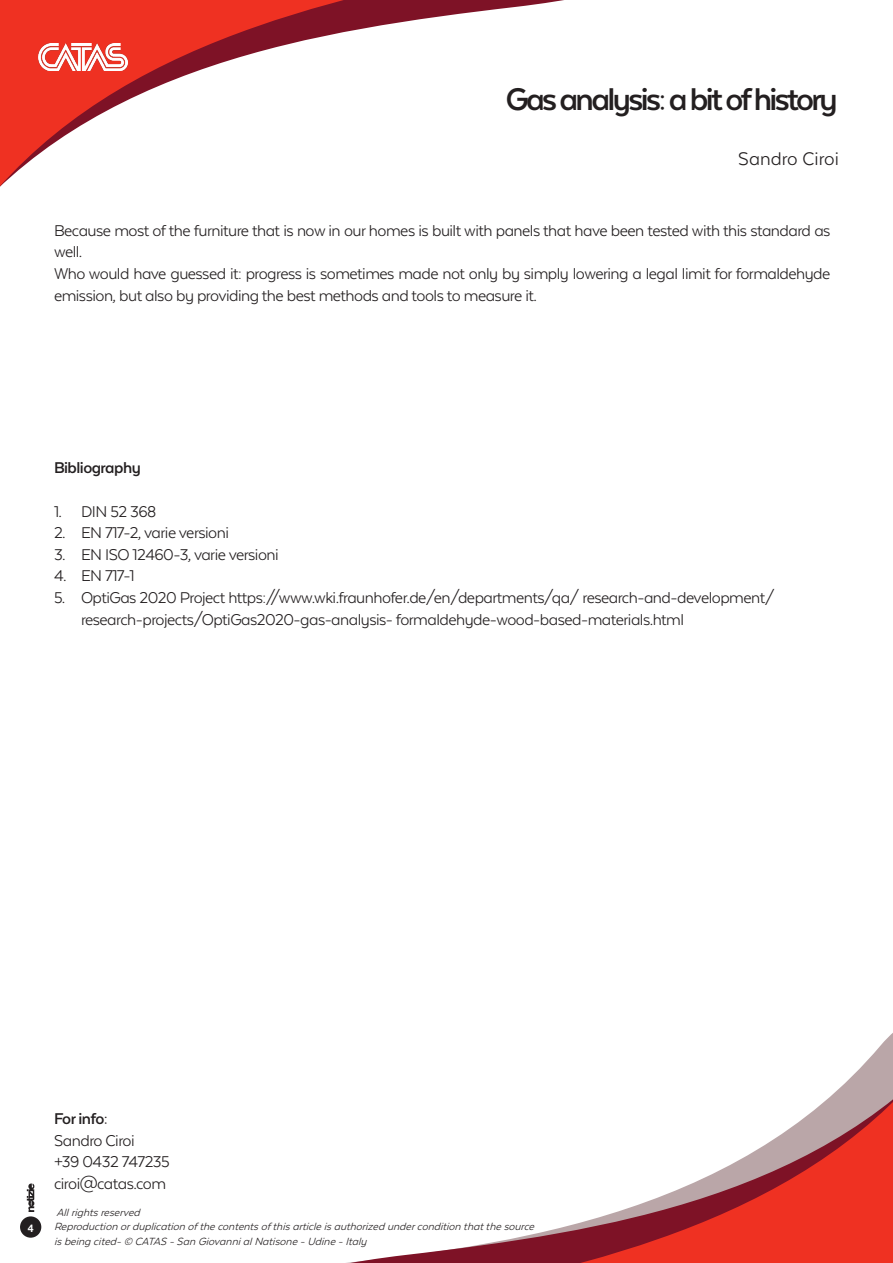
<style>
.page{position:relative;width:893px;height:1263px;background:#fff}
.page>*{position:absolute;margin:0;border:0;box-sizing:border-box;transform-origin:0 0}
.t1{font:700 36px "Texta Alt";letter-spacing:-.075em;color:#231f20}
.t2{font:21px "Texta Alt";color:#231f20}
.t3{font:18px/21.6px "Texta Alt";letter-spacing:-.03em;color:#231f20}
.t4{font:700 18px "Texta Alt";letter-spacing:-.03em;color:#231f20}
.t5{font:italic 12px/14.4px "Texta Alt";color:#231f20}
.t6{font:700 10.5px "Helvetica Neue";color:#fff}
</style>
<div class="page">
<svg style="left:0;top:0;width:564px;height:187px"></svg>
<svg style="left:20px;top:1033px;width:873px;height:230px"></svg>
<div style="left:20px;top:1216px;width:21px;height:22px;background:#231f20;border-radius:50%"></div>
<svg style="left:27px;top:1183px;width:7px;height:29px"></svg>
<img style="left:38px;top:43px;width:89px;height:27px">
<p class="t1" style="left:506px;top:81px;width:333px">Gas analysis: a bit of history</p>
<p class="t2" style="left:738px;top:148px;width:102px">Sandro Ciroi</p>
<p class="t3" style="left:54px;top:219px;width:778px">Because most of the furniture that is now in our homes is built with panels that have been tested with this standard as well.</p>
<p class="t3" style="left:54px;top:262px;width:778px">Who would have guessed it: progress is sometimes made not only by simply lowering a legal limit for formaldehyde emission, but also by providing the best methods and tools to measure it.</p>
<p class="t4" style="left:54px;top:459px;width:88px">Bibliography</p>
<p class="t3" style="left:54px;top:500px;width:104px">1. DIN 52 368</p>
<p class="t3" style="left:54px;top:522px;width:176px">2. EN 717-2, varie versioni</p>
<p class="t3" style="left:54px;top:543px;width:226px">3. EN ISO 12460-3, varie versioni</p>
<p class="t3" style="left:54px;top:565px;width:82px">4. EN 717-1</p>
<p class="t3" style="left:81px;top:586px;width:695px;text-indent:-27px">5. OptiGas 2020 Project https://www.wki.fraunhofer.de/en/departments/qa/ research-and-development/ research-projects/OptiGas2020-gas-analysis- formaldehyde-wood-based-materials.html</p>
<p class="t6" style="left:28px;top:1220px;width:7px">4</p>
<p class="t4" style="left:54px;top:1109px;width:56px">For info:</p>
<p class="t3" style="left:54px;top:1129px;width:82px">Sandro Ciroi</p>
<p class="t3" style="left:54px;top:1151px;width:117px">+39 0432 747235</p>
<p class="t3" style="left:54px;top:1172px;width:114px">ciroi@catas.com</p>
<p class="t5" style="left:56px;top:1205px;width:88px">Allrightsreserved</p>
<p class="t5" style="left:54px;top:1219px;width:485px">Reproduction orduplication ofthecontentsofthisarticleisauthorized undercondition thatthesource isbeing cited-© CATAS -San GiovannialNatisone-Udine-Italy</p>
</div>
